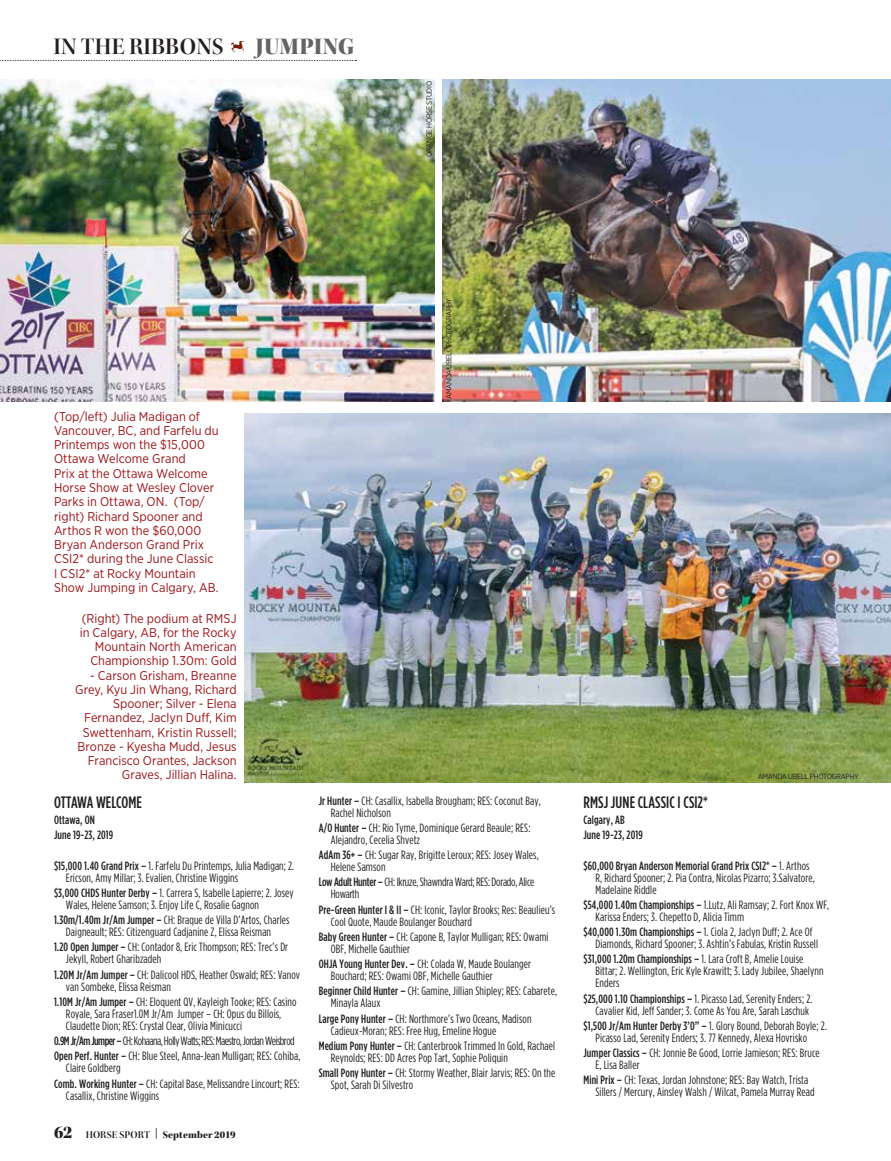
<style>
.page{position:relative;width:891px;height:1161px;background:#fff}
.page>*{position:absolute;margin:0;border:0;box-sizing:border-box;transform-origin:0 0}
.t1{font:24px "Kepler Std Semibold Disp";letter-spacing:.01em;color:#231f20}
.t2{font:24px "Kepler Std Black Disp";letter-spacing:.01em;color:#636466}
.t3{font:18px "Kepler Std Black Disp";color:#231f20}
.t4{font:500 16.5px "Gotham Condensed";letter-spacing:.005em;color:#231f20}
.t5{font:12.75px/14.2px "Gotham Narrow";color:#9d1418;text-align:right}
.t6{font:12px/12px "Gotham Condensed";letter-spacing:.01em;color:#231f20}
.t7{font:12px/15.3px "Gotham Condensed";letter-spacing:-.04em;color:#231f20}
.t8{font:12px/12px "Gotham Condensed";letter-spacing:-.02em;color:#231f20}
.t9{font:500 12px/15.3px "Gotham Condensed";letter-spacing:.01em;color:#231f20}
.t10{font:10.5px "Kepler Std Black Disp";letter-spacing:.01em;color:#231f20}
.t11{font:7.5px "Gotham Narrow";letter-spacing:-.04em;color:#231f20}
.s1{font-weight:500}
.s2{font-family:"Kepler Std Semibold Disp"}
</style>
<div class="page">
<svg style="left:0;top:60px;width:357px;height:1px"></svg>
<svg style="left:231px;top:41px;width:13px;height:11px"></svg>
<img style="left:0;top:79px;width:435px;height:322px">
<img style="left:443px;top:79px;width:448px;height:322px">
<img style="left:244px;top:414px;width:647px;height:368px">
<h1 class="t1" style="left:53px;top:33px;width:172px">IN THE RIBBONS</h1>
<h1 class="t2" style="left:256px;top:32px;width:101px">JUMPING</h1>
<p class="t11" style="left:424px;top:157px;width:78px;rotate:-90deg">ORANGE HORSE STUDIO</p>
<p class="t5" style="left:54px;top:409px;width:166px;text-align:left">(Top/left) Julia Madigan of<br>Vancouver, BC, and Farfelu du<br>Printemps won the $15,000<br>Ottawa Welcome Grand<br>Prix at the Ottawa Welcome<br>Horse Show at Wesley Clover<br>Parks in Ottawa, ON. (Top/ right) Richard Spooner and<br>Arthos R won the $60,000<br>Bryan Anderson Grand Prix<br>CSI2* during the June Classic<br>I CSI2* at Rocky Mountain<br>Show Jumping in Calgary, AB.</p>
<p class="t5" style="left:80px;top:611px;width:158px">(Right) The podium at RMSJ in Calgary, AB, for the Rocky<br>Mountain North American<br>Championship 1.30m: Gold</p>
<p class="t5" style="left:75px;top:668px;width:163px">- Carson Grisham, Breanne<br>Grey, Kyu Jin Whang, Richard<br>Spooner; Silver - Elena<br>Fernandez, Jaclyn Duff, Kim<br>Swettenham, Kristin Russell;<br>Bronze - Kyesha Mudd, Jesus<br>Francisco Orantes, Jackson<br>Graves, Jillian Halina.</p>
<h3 class="t4" style="left:54px;top:793px;width:89px">OTTAWA WELCOME</h3>
<p class="t9" style="left:54px;top:812px;width:61px">Ottawa, ON<br>June 19-23, 2019</p>
<p class="t6" style="left:66px;top:859px;width:230px;text-indent:-12px"><span class="s1">$15,000 1.40 Grand Prix –</span> 1. Farfelu Du Printemps, Julia Madigan; 2.<br>Ericson, Amy Millar; 3. Evalien, Christine Wiggins</p>
<p class="t6" style="left:66px;top:887px;width:229px;text-indent:-12px"><span class="s1">$3,000 CHDS Hunter Derby –</span> 1. Carrera S, Isabelle Lapierre; 2. Josey<br>Wales, Helene Samson; 3. Enjoy Life C, Rosalie Gagnon</p>
<p class="t6" style="left:54px;top:914px;width:237px;text-align:center"><span class="s1">1.30m/1.40m Jr/Am Jumper –</span> CH: Braque de Villa D’Artos, Charles<br>Daigneault; RES: Citizenguard Cadjanine Z, Elissa Reisman</p>
<p class="t6" style="left:66px;top:941px;width:224px;text-indent:-12px"><span class="s1">1.20 Open Jumper –</span> CH: Contador 8, Eric Thompson; RES: Trec’s Dr<br>Jekyll, Robert Gharibzadeh</p>
<p class="t6" style="left:66px;top:968px;width:236px;text-indent:-12px"><span class="s1">1.20M Jr/Am Jumper –</span> CH: Dalicool HDS, Heather Oswald; RES: Vanov van Sombeke, Elissa Reisman</p>
<p class="t6" style="left:66px;top:996px;width:232px;text-indent:-12px"><span class="s1">1.10M Jr/Am Jumper –</span> CH: Eloquent QV, Kayleigh Tooke; RES: Casino<br>Royale, Sara Fraser1.0M Jr/Am Jumper – CH: Opus du Billois,<br>Claudette Dion; RES: Crystal Clear, Olivia Minicucci</p>
<p class="t7" style="left:54px;top:1033px;width:248px"><span class="s1">0.9M Jr/Am Jumper –</span> CH: Kohaana, Holly Watts; RES: Maestro, Jordan Weisbrod<br><span class="s1">Open Perf. Hunter –</span> CH: Blue Steel, Anna-Jean Mulligan; RES: Cohiba,</p>
<p class="t6" style="left:54px;top:1060px;width:247px;line-height:15.3px;text-indent:12px">Claire Goldberg<br><span class="s1">Comb. Working Hunter –</span> CH: Capital Base, Melissandre Lincourt; RES:</p>
<p class="t6" style="left:66px;top:1089px;width:95px">Casallix, Christine Wiggins</p>
<h2 class="t3" style="left:54px;top:1122px;width:20px">62</h2>
<p class="t10" style="left:86px;top:1128px;width:152px"><span class="s2">HORSE SPORT</span> | September 2019</p>
<p class="t11" style="left:444px;top:399px;width:103px;rotate:-90deg">AMANDA UBELL PHOTOGRAPHY</p>
<p class="t6" style="left:331px;top:794px;width:211px;text-indent:-12px"><span class="s1">Jr Hunter –</span> CH: Casallix, Isabella Brougham; RES: Coconut Bay,<br>Rachel Nicholson</p>
<p class="t6" style="left:331px;top:822px;width:201px;text-indent:-12px"><span class="s1">A/O Hunter –</span> CH: Rio Tyme, Dominique Gerard Beaule; RES:<br>Alejandro, Cecelia Shvetz</p>
<p class="t6" style="left:331px;top:849px;width:209px;text-indent:-12px"><span class="s1">AdAm 36+ –</span> CH: Sugar Ray, Brigitte Leroux; RES: Josey Wales,<br>Helene Samson</p>
<p class="t8" style="left:331px;top:876px;width:205px;text-indent:-12px"><span class="s1">Low Adult Hunter –</span> CH: Ikruze, Shawndra Ward; RES: Dorado, Alice<br>Howarth</p>
<p class="t6" style="left:331px;top:903px;width:226px;text-indent:-12px"><span class="s1">Pre-Green Hunter I &amp; II –</span> CH: Iconic, Taylor Brooks; Res: Beaulieu’s<br>Cool Quote, Maude Boulanger Bouchard</p>
<p class="t6" style="left:331px;top:931px;width:219px;text-indent:-12px"><span class="s1">Baby Green Hunter –</span> CH: Capone B, Taylor Mulligan; RES: Owami<br>OBF, Michelle Gauthier</p>
<p class="t6" style="left:331px;top:958px;width:202px;text-indent:-12px"><span class="s1">OHJA Young Hunter Dev. –</span> CH: Colada W, Maude Boulanger<br>Bouchard; RES: Owami OBF, Michelle Gauthier</p>
<p class="t6" style="left:331px;top:985px;width:228px;text-indent:-12px"><span class="s1">Beginner Child Hunter –</span> CH: Gamine, Jillian Shipley; RES: Cabarete,<br>Minayla Alaux</p>
<p class="t6" style="left:331px;top:1012px;width:202px;text-indent:-12px"><span class="s1">Large Pony Hunter –</span> CH: Northmore’s Two Oceans, Madison<br>Cadieux-Moran; RES: Free Hug, Emeline Hogue</p>
<p class="t6" style="left:331px;top:1039px;width:226px;text-indent:-12px"><span class="s1">Medium Pony Hunter –</span> CH: Canterbrook Trimmed In Gold, Rachael<br>Reynolds; RES: DD Acres Pop Tart, Sophie Poliquin</p>
<p class="t6" style="left:331px;top:1067px;width:226px;text-indent:-12px"><span class="s1">Small Pony Hunter –</span> CH: Stormy Weather, Blair Jarvis; RES: On the<br>Spot, Sarah Di Silvestro</p>
<p class="t11" style="left:758px;top:772px;width:103px">AMANDA UBELL PHOTOGRAPHY</p>
<h3 class="t4" style="left:584px;top:793px;width:126px">RMSJ JUNE CLASSIC I CSI2*</h3>
<p class="t9" style="left:584px;top:812px;width:61px">Calgary, AB<br>June 19-23, 2019</p>
<p class="t6" style="left:595px;top:859px;width:221px;text-indent:-12px"><span class="s1">$60,000 Bryan Anderson Memorial Grand Prix CSI2* –</span> 1. Arthos<br>R, Richard Spooner; 2. Pia Contra, Nicolas Pizarro; 3.Salvatore,<br>Madelaine Riddle</p>
<p class="t6" style="left:595px;top:899px;width:235px;text-indent:-12px"><span class="s1">$54,000 1.40m Championships –</span> 1.Lutz, Ali Ramsay; 2. Fort Knox WF,<br>Karissa Enders; 3. Chepetto D, Alicia Timm</p>
<p class="t6" style="left:595px;top:926px;width:224px;text-indent:-12px"><span class="s1">$40,000 1.30m Championships –</span> 1. Ciola 2, Jaclyn Duff; 2. Ace Of<br>Diamonds, Richard Spooner; 3. Ashtin’s Fabulas, Kristin Russell</p>
<p class="t6" style="left:595px;top:953px;width:230px;text-indent:-12px"><span class="s1">$31,000 1.20m Championships –</span> 1. Lara Croft B, Amelie Louise<br>Bittar; 2. Wellington, Eric Kyle Krawitt; 3. Lady Jubilee, Shaelynn<br>Enders</p>
<p class="t6" style="left:584px;top:992px;width:230px;text-align:right"><span class="s1">$25,000 1.10 Championships –</span> 1. Picasso Lad, Serenity Enders; 2.<br>Cavalier Kid, Jeff Sander; 3. Come As You Are, Sarah Laschuk</p>
<p class="t6" style="left:595px;top:1020px;width:233px;text-indent:-12px"><span class="s1">$1,500 Jr/Am Hunter Derby 3’0” –</span> 1. Glory Bound, Deborah Boyle; 2.<br>Picasso Lad, Serenity Enders; 3. 77 Kennedy, Alexa Hovrisko</p>
<p class="t6" style="left:595px;top:1047px;width:226px;text-indent:-12px"><span class="s1">Jumper Classics –</span> CH: Jonnie Be Good, Lorrie Jamieson; RES: Bruce<br>E, Lisa Baller</p>
<p class="t6" style="left:595px;top:1074px;width:221px;text-indent:-12px"><span class="s1">Mini Prix –</span> CH: Texas, Jordan Johnstone; RES: Bay Watch, Trista<br>Sillers / Mercury, Ainsley Walsh / Wilcat, Pamela Murray Read</p>
</div>
